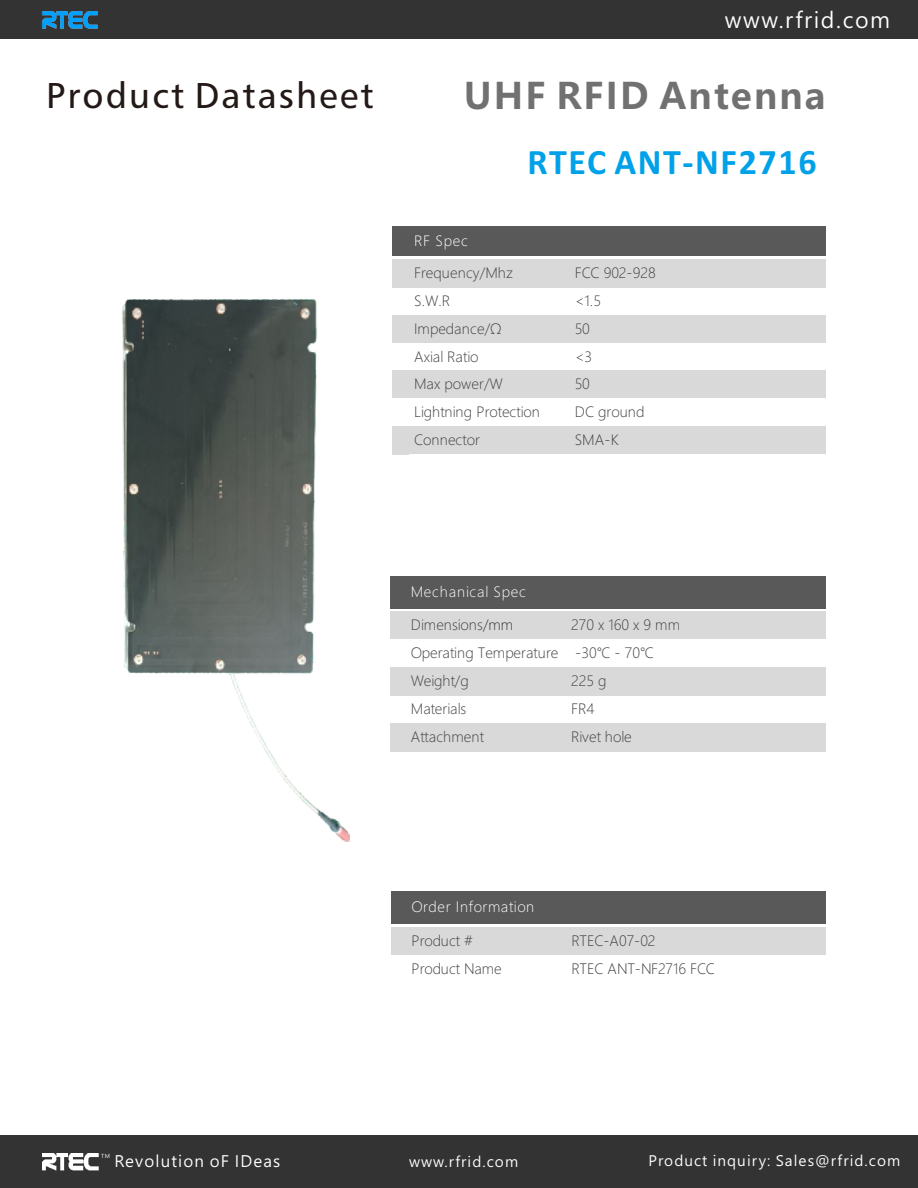
<style>
.page{position:relative;width:918px;height:1188px;background:#fff}
.page>*{position:absolute;margin:0;border:0;box-sizing:border-box;transform-origin:0 0}
.t1{font:36px "Humanist 777 BT Roman B";letter-spacing:.055em;color:#231916}
.t2{font:700 36px "Calibri";letter-spacing:.045em;color:#00a1e9}
.t3{font:700 36px "Microsoft Ya Hei";letter-spacing:.06em;color:#717171}
.t4{font:22.65px "Malgun Gothic";letter-spacing:.07em;color:#fff}
.t5{font:16.5px "Malgun Gothic";letter-spacing:.07em;color:#fff}
.t6{font:15px "Malgun Gothic";letter-spacing:.07em;color:#fff}
.t7{font:300 14.1px "Microsoft Ya Hei";letter-spacing:-.01em;color:#404040}
.t8{font:300 14.1px "Microsoft Ya Hei";letter-spacing:.04em;color:#fff}
.t9{font:300 13.95px/27.9px "Microsoft Ya Hei";color:#404040}
.t10{font:300 13.95px "Microsoft Ya Hei";letter-spacing:.055em;color:#fff}
.t11{font:5.7px "Malgun Gothic";color:#fff}
.s1{color:#333}
</style>
<div class="page">
<div style="left:0;top:0;width:918px;height:38px;background:#333"></div>
<img style="left:41px;top:11px;width:57px;height:18px">
<div style="left:0;top:1135px;width:918px;height:53px;background:#333"></div>
<img style="left:42px;top:1154px;width:56px;height:17px">
<img style="left:122px;top:299px;width:227px;height:542px">
<div style="left:392px;top:227px;width:434px;height:28px;background:#595959"></div>
<div style="left:392px;top:259px;width:434px;height:29px;background:#d9d9d9"></div>
<div style="left:392px;top:315px;width:434px;height:29px;background:#d9d9d9"></div>
<div style="left:392px;top:343px;width:434px;height:28px;background:#fff"></div>
<div style="left:392px;top:371px;width:434px;height:28px;background:#d9d9d9"></div>
<div style="left:392px;top:426px;width:434px;height:29px;background:#d9d9d9"></div>
<hr style="left:410px;top:454px;width:416px;height:1px;background:#fff">
<div style="left:391px;top:577px;width:435px;height:31px;background:#595959"></div>
<div style="left:391px;top:612px;width:435px;height:28px;background:#d9d9d9"></div>
<div style="left:391px;top:667px;width:435px;height:29px;background:#d9d9d9"></div>
<div style="left:391px;top:723px;width:435px;height:29px;background:#d9d9d9"></div>
<div style="left:391px;top:892px;width:434px;height:31px;background:#595959"></div>
<div style="left:391px;top:927px;width:434px;height:29px;background:#d9d9d9"></div>
<div style="left:391px;top:955px;width:434px;height:29px;background:#fff"></div>
<h2 class="t4" style="left:725px;top:10px;width:167px">www.rfrid.com</h2>
<h1 class="t1" style="left:46px;top:80px;width:329px">Product Datasheet</h1>
<h1 class="t3" style="left:464px;top:79px;width:364px">UHF RFID Antenna</h1>
<h1 class="t2" style="left:528px;top:147px;width:291px">RTEC ANT-NF2716</h1>
<p class="t10" style="left:414px;top:234px;width:55px">RF Spec</p>
<p class="t9" style="left:414px;top:260px;width:101px">Frequency/Mhz</p>
<p class="t9" style="left:414px;top:288px;width:89px">S.W.R<br>Impedance/Ω</p>
<p class="t9" style="left:575px;top:260px;width:83px">FCC 902-928</p>
<p class="t9" style="left:575px;top:288px;width:28px">&lt;1.5<br>50</p>
<p class="t9" style="left:414px;top:344px;width:66px">Axial Ratio</p>
<p class="t9" style="left:575px;top:344px;width:19px">&lt;3</p>
<p class="t9" style="left:414px;top:372px;width:90px">Max power/W</p>
<p class="t9" style="left:575px;top:372px;width:17px">50</p>
<p class="t9" style="left:414px;top:399px;width:127px">Lightning Protection</p>
<p class="t9" style="left:575px;top:399px;width:72px">DC ground</p>
<p class="t9" style="left:414px;top:427px;width:67px">Connector</p>
<p class="t9" style="left:575px;top:427px;width:45px">SMA-K</p>
<p class="t10" style="left:411px;top:586px;width:116px">Mechanical Spec</p>
<p class="t9" style="left:411px;top:613px;width:104px">Dimensions<span class="s1">/mm</span></p>
<p class="t9" style="left:411px;top:613px;width:271px;text-indent:160px">270 x 160 x 9 mm<br>Operating Temperature -30℃ - 70℃<br>Weight/g<br>Materials</p>
<p class="t9" style="left:571px;top:669px;width:37px">225 g<br>FR4</p>
<p class="t9" style="left:411px;top:724px;width:75px">Attachment</p>
<p class="t9" style="left:571px;top:724px;width:62px">Rivet hole</p>
<p class="t8" style="left:412px;top:901px;width:124px">Order Information</p>
<p class="t7" style="left:412px;top:934px;width:63px">Product #</p>
<p class="t7" style="left:571px;top:934px;width:86px">RTEC-A07-02</p>
<p class="t7" style="left:412px;top:962px;width:92px">Product Name</p>
<p class="t7" style="left:571px;top:962px;width:145px">RTEC ANT-NF2716 FCC</p>
<p class="t11" style="left:101px;top:1153px;width:10px">TM</p>
<p class="t5" style="left:115px;top:1154px;width:167px">Revolution oF IDeas</p>
<p class="t6" style="left:409px;top:1155px;width:111px">www.rfrid.com</p>
<p class="t6" style="left:649px;top:1154px;width:253px">Product inquiry: Sales@rfrid.com</p>
</div>
